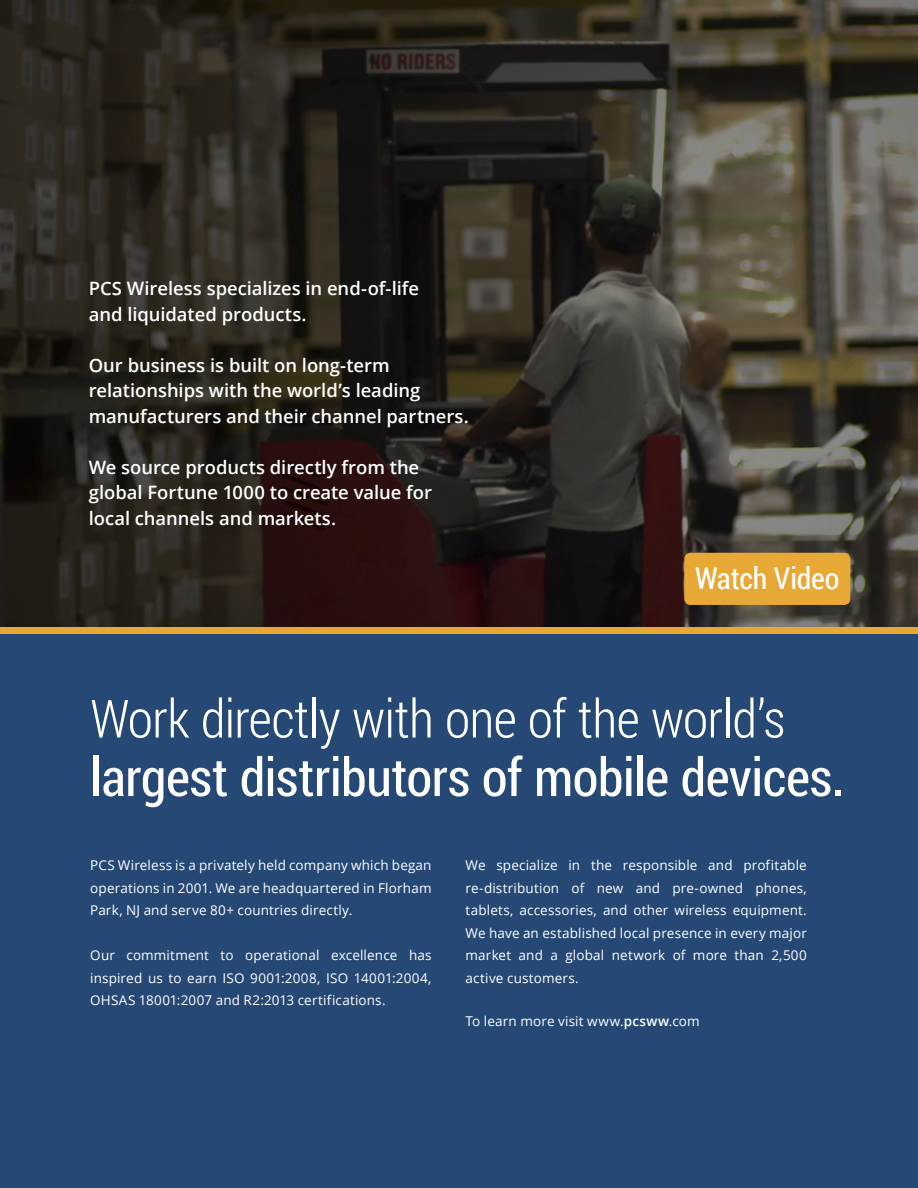
<style>
.page{position:relative;width:918px;height:1188px;background:#fff}
.page>*{position:absolute;margin:0;border:0;box-sizing:border-box;transform-origin:0 0}
.t1{font:52.65px "Roboto Condensed";letter-spacing:-.01em;color:#fff}
.t2{font:300 52.65px "Roboto Condensed";letter-spacing:-.015em;color:#fff}
.t3{font:30px "Roboto Condensed";letter-spacing:-.005em;color:#fff}
.t4{font:600 18.45px/25.5px "Open Sans";letter-spacing:-.005em;color:#fff}
.t5{font:13.5px/22.5px "Open Sans";letter-spacing:.01em;color:#fff;text-align:justify}
.s1{font-weight:600}
</style>
<div class="page">
<img style="left:0;top:0;width:918px;height:627px">
<div style="left:0;top:634px;width:918px;height:554px;background:#254874"></div>
<div style="left:0;top:627px;width:918px;height:7px;background:#e7a836"></div>
<div style="left:684px;top:553px;width:166px;height:52px;background:#e7a836;border-radius:6px"></div>
<h3 class="t4" style="left:89px;top:275px;width:332px">PCS Wireless specializes in end-of-life and liquidated products.</h3>
<h3 class="t4" style="left:89px;top:352px;width:382px">Our business is built on long-term relationships with the world’s leading manufacturers and their channel partners.</h3>
<h3 class="t4" style="left:89px;top:454px;width:345px">We source products directly from the global Fortune 1000 to create value for local channels and markets.</h3>
<h2 class="t3" style="left:695px;top:557px;width:146px">Watch Video</h2>
<h1 class="t2" style="left:90px;top:682px;width:697px">Work directly with one of the world’s</h1>
<h1 class="t1" style="left:90px;top:741px;width:756px">largest distributors of mobile devices.</h1>
<p class="t5" style="left:90px;top:854px;width:343px">PCS Wireless is a privately held company which began operations in 2001. We are headquartered in Florham Park, NJ and serve 80+ countries directly.</p>
<p class="t5" style="left:90px;top:944px;width:343px">Our commitment to operational excellence has inspired us to earn ISO 9001:2008, ISO 14001:2004, OHSAS 18001:2007 and R2:2013 certifications.</p>
<p class="t5" style="left:466px;top:854px;width:343px">We specialize in the responsible and profitable re-distribution of new and pre-owned phones, tablets, accessories, and other wireless equipment.<br>We have an established local presence in every major market and a global network of more than 2,500 active customers.</p>
<p class="t5" style="left:466px;top:1010px;width:236px">To learn more visit www.<span class="s1">pcsww</span>.com</p>
</div>
